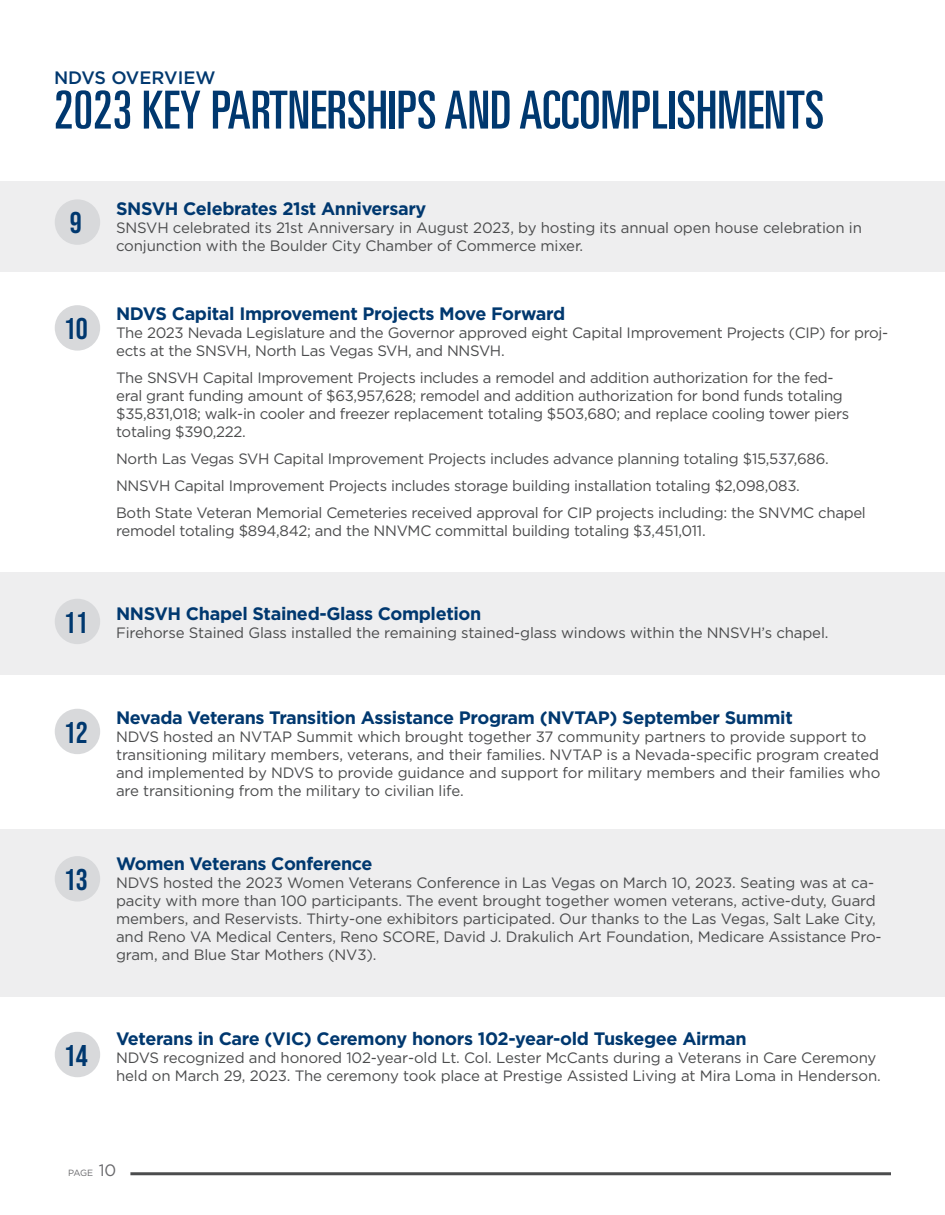
<style>
.page{position:relative;width:945px;height:1215px;background:#fff}
.page>*{position:absolute;margin:0;border:0;box-sizing:border-box;transform-origin:0 0}
.t1{font:ultra-condensed 52.5px "Univers LT Std";color:#00386f}
._80_Content_C_Bebas_Neue{font:30px "Bebas Neue";color:#00386f}
.t2{font:700 18px "Gotham";letter-spacing:-.02em;color:#00386f}
.t3{font:500 18px "Gotham";color:#00386f}
.t4{font:15px/18px "Gotham";letter-spacing:-.02em;color:#4b4c4d}
.t5{font:9px "Gotham";color:#69696c}
.s1{font-size:16.5px}
</style>
<div class="page">
<hr style="left:130px;top:1172px;width:761px;height:3px;background:#4b4c4d">
<div style="left:1px;top:181px;width:944px;height:91px;background:#eeeeef"></div>
<div style="left:1px;top:829px;width:944px;height:168px;background:#eeeeef"></div>
<div style="left:1px;top:572px;width:944px;height:102px;background:#eeeeef"></div>
<div style="left:55px;top:199px;width:45px;height:46px;background:#d8d9db;border-radius:50%"></div>
<div style="left:55px;top:305px;width:45px;height:46px;background:#d8d9db;border-radius:50%"></div>
<div style="left:55px;top:599px;width:45px;height:45px;background:#d8d9db;border-radius:50%"></div>
<div style="left:55px;top:709px;width:45px;height:45px;background:#d8d9db;border-radius:50%"></div>
<div style="left:55px;top:856px;width:45px;height:46px;background:#d8d9db;border-radius:50%"></div>
<div style="left:55px;top:1032px;width:45px;height:45px;background:#d8d9db;border-radius:50%"></div>
<p class="t3" style="left:54px;top:67px;width:163px">NDVS OVERVIEW</p>
<p class="t1" style="left:54px;top:80px;width:772px">2023 KEY PARTNERSHIPS AND ACCOMPLISHMENTS</p>
<p class="_80_Content_C_Bebas_Neue" style="left:70px;top:206px;width:13px">9</p>
<p class="_80_Content_C_Bebas_Neue" style="left:64px;top:312px;width:25px">10</p>
<p class="_80_Content_C_Bebas_Neue" style="left:64px;top:605px;width:25px">11</p>
<p class="_80_Content_C_Bebas_Neue" style="left:64px;top:715px;width:25px">12</p>
<p class="_80_Content_C_Bebas_Neue" style="left:64px;top:863px;width:25px">13</p>
<p class="_80_Content_C_Bebas_Neue" style="left:64px;top:1038px;width:25px">14</p>
<p class="t2" style="left:116px;top:198px;width:312px">SNSVH Celebrates 21st Anniversary</p>
<p class="t4" style="left:116px;top:218px;width:747px">SNSVH celebrated its 21st Anniversary in August 2023, by hosting its annual open house celebration in conjunction with the Boulder City Chamber of Commerce mixer.</p>
<p class="t2" style="left:116px;top:304px;width:451px">NDVS Capital Improvement Projects Move Forward</p>
<p class="t4" style="left:116px;top:324px;width:774px">The 2023 Nevada Legislature and the Governor approved eight Capital Improvement Projects (CIP) for proj&shy;ects at the SNSVH, North Las Vegas SVH, and NNSVH.</p>
<p class="t4" style="left:116px;top:369px;width:735px">The SNSVH Capital Improvement Projects includes a remodel and addition authorization for the fed&shy;eral grant funding amount of $63,957,628; remodel and addition authorization for bond funds totaling $35,831,018; walk-in cooler and freezer replacement totaling $503,680; and replace cooling tower piers totaling $390,222.</p>
<p class="t4" style="left:116px;top:450px;width:714px">North Las Vegas SVH Capital Improvement Projects includes advance planning totaling $15,537,686.</p>
<p class="t4" style="left:116px;top:477px;width:685px">NNSVH Capital Improvement Projects includes storage building installation totaling $2,098,083.</p>
<p class="t4" style="left:116px;top:504px;width:751px">Both State Veteran Memorial Cemeteries received approval for CIP projects including: the SNVMC chapel remodel totaling $894,842; and the NNVMC committal building totaling $3,451,011.</p>
<p class="t2" style="left:116px;top:603px;width:367px">NNSVH Chapel Stained-Glass Completion</p>
<p class="t4" style="left:116px;top:624px;width:714px">Firehorse Stained Glass installed the remaining stained-glass windows within the NNSVH’s chapel.</p>
<p class="t2" style="left:116px;top:707px;width:678px">Nevada Veterans Transition Assistance Program (NVTAP) September Summit</p>
<p class="t4" style="left:116px;top:728px;width:766px">NDVS hosted an NVTAP Summit which brought together 37 community partners to provide support to transitioning military members, veterans, and their families. NVTAP is a Nevada-specific program created and implemented by NDVS to provide guidance and support for military members and their families who are transitioning from the military to civilian life.</p>
<p class="t2" style="left:116px;top:853px;width:258px">Women Veterans Conference</p>
<p class="t4" style="left:116px;top:873px;width:767px">NDVS hosted the 2023 Women Veterans Conference in Las Vegas on March 10, 2023. Seating was at ca&shy;pacity with more than 100 participants. The event brought together women veterans, active-duty, Guard members, and Reservists. Thirty-one exhibitors participated. Our thanks to the Las Vegas, Salt Lake City, and Reno VA Medical Centers, Reno SCORE, David J. Drakulich Art Foundation, Medicare Assistance Pro&shy;gram, and Blue Star Mothers (NV3).</p>
<p class="t2" style="left:116px;top:1029px;width:632px">Veterans in Care (VIC) Ceremony honors 102-year-old Tuskegee Airman</p>
<p class="t4" style="left:116px;top:1049px;width:766px">NDVS recognized and honored 102-year-old Lt. Col. Lester McCants during a Veterans in Care Ceremony held on March 29, 2023. The ceremony took place at Prestige Assisted Living at Mira Loma in Henderson.</p>
<p class="t5" style="left:68px;top:1168px;width:50px">PAGE <span class="s1">10</span></p>
</div>
